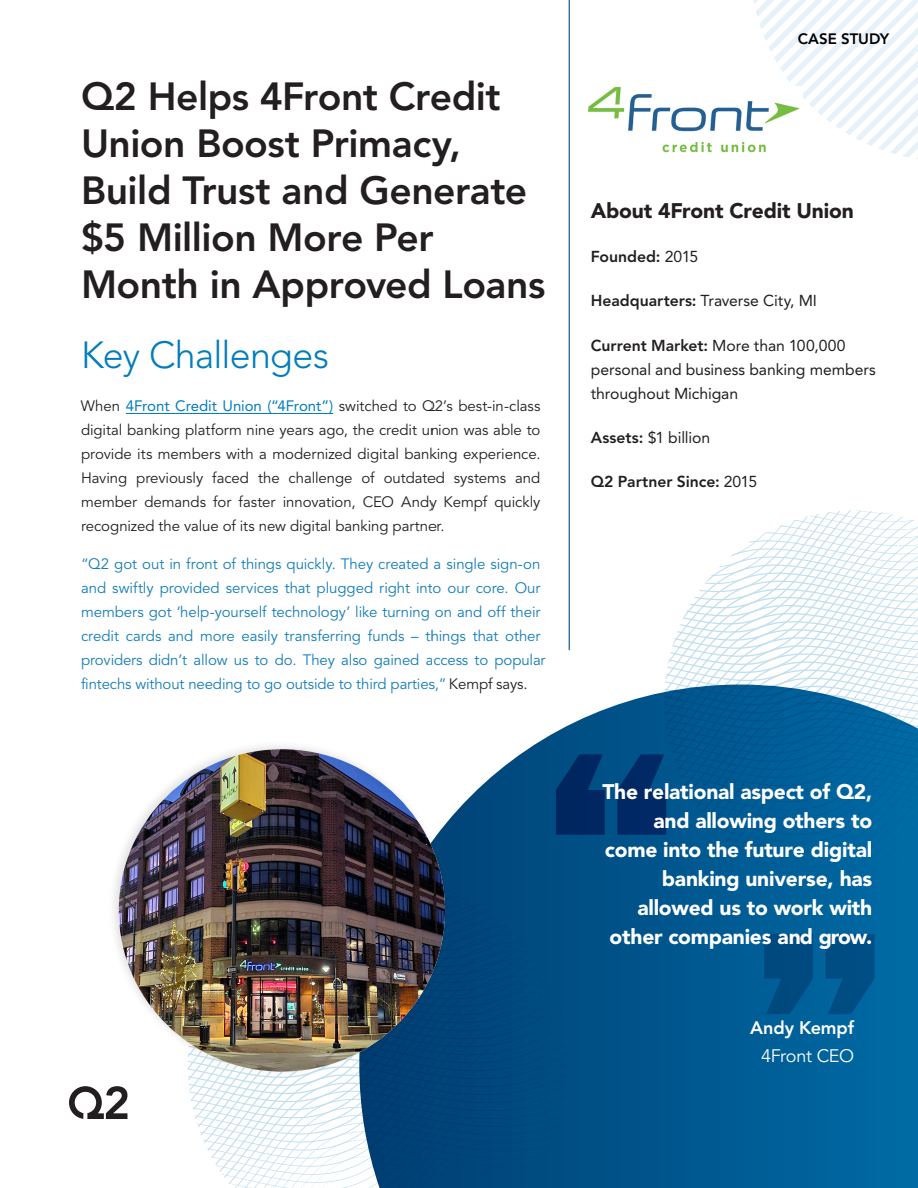
<style>
.page{position:relative;width:918px;height:1188px;background:#fff}
.page>*{position:absolute;margin:0;border:0;box-sizing:border-box;transform-origin:0 0}
.Pull_Quote_Citation{font:800 39px/46.8px "Avenir LT Std";letter-spacing:-.01em;color:#231f20}
.Pull_Quote_Citation-2{font:300 37.5px "Avenir LT Std";letter-spacing:-.02em;color:#007dba}
.paragraph{font:900 21px/29px "Avenir LT Std";letter-spacing:-.01em;color:#fff;text-align:right}
.Pull_Quote_Citation-3{font:900 21px "Avenir LT Std";letter-spacing:-.01em;color:#231f20}
.H2_Purple{font:800 18px "Avenir LT Std";letter-spacing:-.005em;color:#fff}
.H2_Purple-2{font:18px "Avenir LT Std";letter-spacing:-.02em;color:#fff}
.Pull_Quote_Citation-4{font:15.75px/24px "Avenir LT Std";letter-spacing:-.005em;color:#231f20}
.Pull_Quote_Citation-5{font:800 15.75px "Avenir LT Std";color:#231f20}
.Pull_Quote_Citation-6{font:15px/24px "Avenir LT Std";letter-spacing:-.01em;color:#147db9}
.Pull_Quote_Citation-7{font:15px/24px "Avenir LT Std";letter-spacing:-.005em;color:#231f20;text-align:justify}
.t1{font:800 15px "Avenir LT Std";letter-spacing:-.005em;color:#000001}
.s1{color:#007dba}
.s2{color:#231f20}
.s3{font-weight:400}
.s4{font-weight:800}
</style>
<div class="page">
<svg style="left:69px;top:1086px;width:58px;height:33px"></svg>
<svg style="left:750px;top:0;width:168px;height:159px"></svg>
<img style="left:588px;top:87px;width:214px;height:65px">
<svg style="left:449px;top:697px;width:469px;height:491px;background:#126396"></svg>
<div style="left:449px;top:852px;width:47px;height:74px;background:#00467b"></div>
<svg style="left:449px;top:1057px;width:142px;height:8px"></svg>
<svg style="left:449px;top:1065px;width:142px;height:9px"></svg>
<svg style="left:188px;top:1074px;width:403px;height:8px"></svg>
<svg style="left:188px;top:1082px;width:403px;height:5px"></svg>
<svg style="left:189px;top:1087px;width:402px;height:101px"></svg>
<svg style="left:556px;top:754px;width:86px;height:160px;background:#004279"></svg>
<svg style="left:730px;top:510px;width:188px;height:52px"></svg>
<svg style="left:719px;top:562px;width:199px;height:8px"></svg>
<svg style="left:710px;top:570px;width:208px;height:8px"></svg>
<svg style="left:704px;top:578px;width:214px;height:9px"></svg>
<svg style="left:699px;top:587px;width:219px;height:8px"></svg>
<svg style="left:694px;top:595px;width:224px;height:8px"></svg>
<svg style="left:686px;top:603px;width:232px;height:9px"></svg>
<svg style="left:682px;top:612px;width:236px;height:8px"></svg>
<svg style="left:680px;top:620px;width:238px;height:8px"></svg>
<svg style="left:677px;top:628px;width:241px;height:8px"></svg>
<svg style="left:673px;top:636px;width:245px;height:8px"></svg>
<svg style="left:672px;top:644px;width:246px;height:8px"></svg>
<svg style="left:669px;top:652px;width:249px;height:9px"></svg>
<svg style="left:667px;top:661px;width:251px;height:8px"></svg>
<svg style="left:666px;top:669px;width:252px;height:8px"></svg>
<svg style="left:665px;top:677px;width:253px;height:8px"></svg>
<svg style="left:660px;top:685px;width:258px;height:8px"></svg>
<svg style="left:642px;top:693px;width:276px;height:8px"></svg>
<svg style="left:642px;top:701px;width:276px;height:8px;background:#2f78a7"></svg>
<svg style="left:642px;top:709px;width:276px;height:8px;background:#1d6da0"></svg>
<svg style="left:642px;top:717px;width:276px;height:8px;background:#0d649a"></svg>
<svg style="left:642px;top:725px;width:276px;height:8px;background:#015d95"></svg>
<svg style="left:642px;top:733px;width:276px;height:181px;background:#005c94"></svg>
<svg style="left:764px;top:934px;width:110px;height:80px;background:#005189"></svg>
<div style="left:107px;top:739px;width:342px;height:338px;background:#231f20;opacity:.13"></div>
<img style="left:119px;top:749px;width:326px;height:323px">
<hr style="left:126px;top:413px;width:207px;height:1px;background:#007dba">
<p class="Pull_Quote_Citation" style="left:81px;top:74px;width:466px">Q2 Helps 4Front Credit<br>Union Boost Primacy,<br>Build Trust and Generate $5 Million More Per<br>Month in Approved Loans</p>
<p class="Pull_Quote_Citation-2" style="left:81px;top:333px;width:250px">Key Challenges</p>
<p class="Pull_Quote_Citation-7" style="left:81px;top:395px;width:461px">When <span class="s1">4Front Credit Union (“4Front”)</span> switched to Q2’s best-in-class digital banking platform nine years ago, the credit union was able to provide its members with a modernized digital banking experience.<br>Having previously faced the challenge of outdated systems and member demands for faster innovation, CEO Andy Kempf quickly recognized the value of its new digital banking partner.</p>
<p class="Pull_Quote_Citation-6" style="left:81px;top:552px;width:466px">“Q2 got out in front of things quickly. They created a single sign-on and swiftly provided services that plugged right into our core. Our members got ‘help-yourself technology’ like turning on and off their credit cards and more easily transferring funds – things that other providers didn’t allow us to do. They also gained access to popular fintechs without needing to go outside to third parties,” <span class="s2">Kempf says.</span></p>
<p class="t1" style="left:798px;top:30px;width:93px">CASE STUDY</p>
<p class="Pull_Quote_Citation-3" style="left:591px;top:198px;width:265px">About 4Front Credit Union</p>
<p class="Pull_Quote_Citation-5" style="left:591px;top:247px;width:109px">Founded: <span class="s3">2015</span></p>
<p class="Pull_Quote_Citation-4" style="left:591px;top:289px;width:228px"><span class="s4">Headquarters:</span> Traverse City, MI</p>
<p class="Pull_Quote_Citation-4" style="left:591px;top:333px;width:256px"><span class="s4">Current Market:</span> More than 100,000</p>
<p class="Pull_Quote_Citation-4" style="left:591px;top:357px;width:287px">personal and business banking members throughout Michigan</p>
<p class="Pull_Quote_Citation-4" style="left:591px;top:426px;width:121px"><span class="s4">Assets:</span> $1 billion</p>
<p class="Pull_Quote_Citation-5" style="left:591px;top:472px;width:168px">Q2 Partner Since: <span class="s3">2015</span></p>
<p class="paragraph" style="left:603px;top:778px;width:271px">The relational aspect of Q2, and allowing others to come into the future digital banking universe, has allowed us to work with other companies and grow.</p>
<p class="H2_Purple" style="left:750px;top:1017px;width:105px">Andy Kempf</p>
<p class="H2_Purple-2" style="left:761px;top:1045px;width:94px">4Front CEO</p>
</div>
